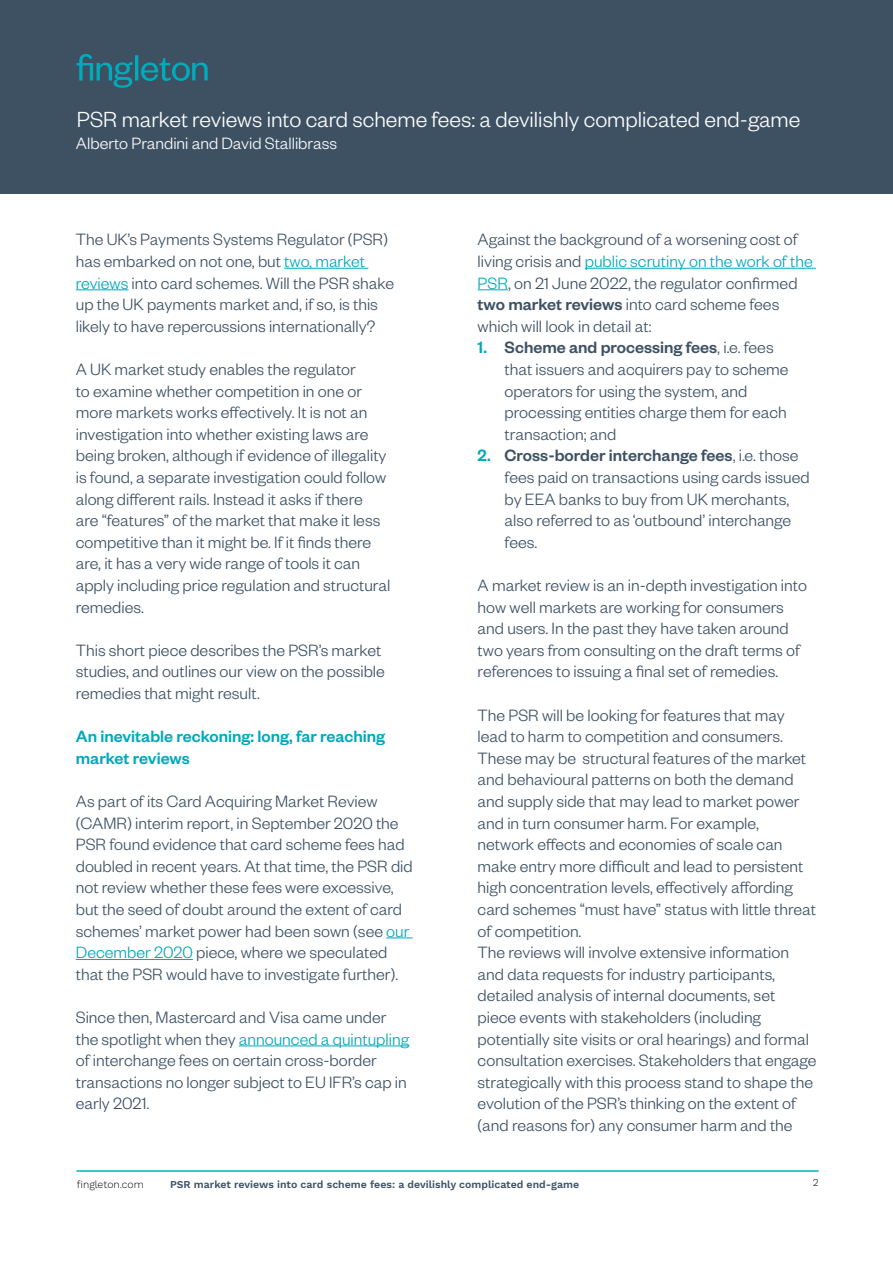
<style>
.page{position:relative;width:893px;height:1263px;background:#fff}
.page>*{position:absolute;margin:0;border:0;box-sizing:border-box;transform-origin:0 0}
.t1{font:300 24px "Founders Grotesk";color:#fff}
.t2{font:300 18px/21.6px "Founders Grotesk";color:#3d5163}
.t3{font:500 18px/21.6px "Founders Grotesk";color:#00a8bc}
.t4{font:300 18px "Founders Grotesk";color:#fff}
.t5{font:600 10.5px "Work Sans";color:#3d5163}
.t6{font:300 10.5px "Work Sans";color:#000}
.s1{color:#00a8bc}
.s2{font-weight:500}
.s3{font-weight:500;color:#00a8bc}
</style>
<div class="page">
<div style="left:0;top:0;width:893px;height:194px;background:#3d5163"></div>
<svg style="left:77px;top:54px;width:55px;height:34px"></svg>
<hr style="left:135px;top:55px;width:3px;height:25px;background:#00acbb">
<svg style="left:141px;top:58px;width:67px;height:23px"></svg>
<hr style="left:76px;top:1170px;width:743px;height:2px;background:#00b2b9">
<hr style="left:284px;top:268px;width:84px;height:1px;background:#00a8bc">
<hr style="left:76px;top:289px;width:52px;height:1px;background:#00a8bc">
<svg style="left:386px;top:937px;width:27px;height:1px"></svg>
<hr style="left:76px;top:959px;width:117px;height:1px;background:#00a8bc">
<hr style="left:239px;top:1045px;width:170px;height:1px;background:#00a8bc">
<hr style="left:585px;top:268px;width:231px;height:1px;background:#00a8bc">
<hr style="left:478px;top:289px;width:30px;height:1px;background:#00a8bc">
<h1 class="t1" style="left:77px;top:104px;width:725px">PSR market reviews into card scheme fees: a devilishly complicated end-game</h1>
<p class="t4" style="left:76px;top:133px;width:263px">Alberto Prandini and David Stallibrass</p>
<p class="t2" style="left:76px;top:228px;width:320px">The UK’s Payments Systems Regulator (PSR) has embarked on not one, but <span class="s1">two, market reviews</span> into card schemes. Will the PSR shake up the UK payments market and, if so, is this likely to have repercussions internationally?</p>
<p class="t2" style="left:76px;top:357px;width:316px">A UK market study enables the regulator<br>to examine whether competition in one or more markets works effectively. It is not an investigation into whether existing laws are being broken, although if evidence of illegality is found, a separate investigation could follow along different rails. Instead it asks if there<br>are “features” of the market that make it less competitive than it might be. If it finds there are, it has a very wide range of tools it can apply including price regulation and structural remedies.</p>
<p class="t2" style="left:76px;top:638px;width:311px">This short piece describes the PSR’s market studies, and outlines our view on the possible remedies that might result.</p>
<p class="t3" style="left:76px;top:725px;width:311px">An inevitable reckoning: long, far reaching market reviews</p>
<p class="t2" style="left:76px;top:789px;width:338px">As part of its Card Acquiring Market Review (CAMR) interim report, in September 2020 the PSR found evidence that card scheme fees had doubled in recent years. At that time, the PSR did not review whether these fees were excessive, but the seed of doubt around the extent of card schemes’ market power had been sown (see <span class="s1">our December 2020</span> piece, where we speculated that the PSR would have to investigate further).</p>
<p class="t2" style="left:76px;top:1005px;width:335px">Since then, Mastercard and Visa came under the spotlight when they <span class="s1">announced a quintupling </span>of interchange fees on certain cross-border transactions no longer subject to EU IFR’s cap in early 2021.</p>
<p class="t2" style="left:478px;top:228px;width:336px">Against the background of a worsening cost of living crisis and <span class="s1">public scrutiny on the work of the PSR</span>, on 21 June 2022, the regulator confirmed <span class="s2">two market reviews</span> into card scheme fees which will look in detail at:</p>
<p class="t2" style="left:505px;top:336px;width:285px;text-indent:-27px"><span class="s3">1.</span> <span class="s2">Scheme and processing fees</span>, i.e. fees that issuers and acquirers pay to scheme operators for using the system, and processing entities charge them for each transaction; and</p>
<p class="t2" style="left:505px;top:444px;width:307px;text-indent:-27px"><span class="s3">2.</span> <span class="s2">Cross-border interchange fees</span>, i.e. those fees paid on transactions using cards issued by EEA banks to buy from UK merchants, also referred to as ‘outbound’ interchange fees.</p>
<p class="t2" style="left:478px;top:573px;width:331px">A market review is an in-depth investigation into how well markets are working for consumers and users. In the past they have taken around two years from consulting on the draft terms of references to issuing a final set of remedies.</p>
<p class="t2" style="left:478px;top:703px;width:340px">The PSR will be looking for features that may lead to harm to competition and consumers.<br>These may be structural features of the market and behavioural patterns on both the demand and supply side that may lead to market power and in turn consumer harm. For example, network effects and economies of scale can make entry more difficult and lead to persistent high concentration levels, effectively affording card schemes “must have” status with little threat of competition.<br>The reviews will involve extensive information and data requests for industry participants, detailed analysis of internal documents, set piece events with stakeholders (including potentially site visits or oral hearings) and formal consultation exercises. Stakeholders that engage strategically with this process stand to shape the evolution of the PSR’s thinking on the extent of (and reasons for) any consumer harm and the</p>
<p class="t6" style="left:77px;top:1178px;width:68px">fingleton.com</p>
<p class="t6" style="left:813px;top:1176px;width:7px">2</p>
<p class="t5" style="left:170px;top:1178px;width:411px">PSR market reviews into card scheme fees: a devilishly complicated end-game</p>
</div>
